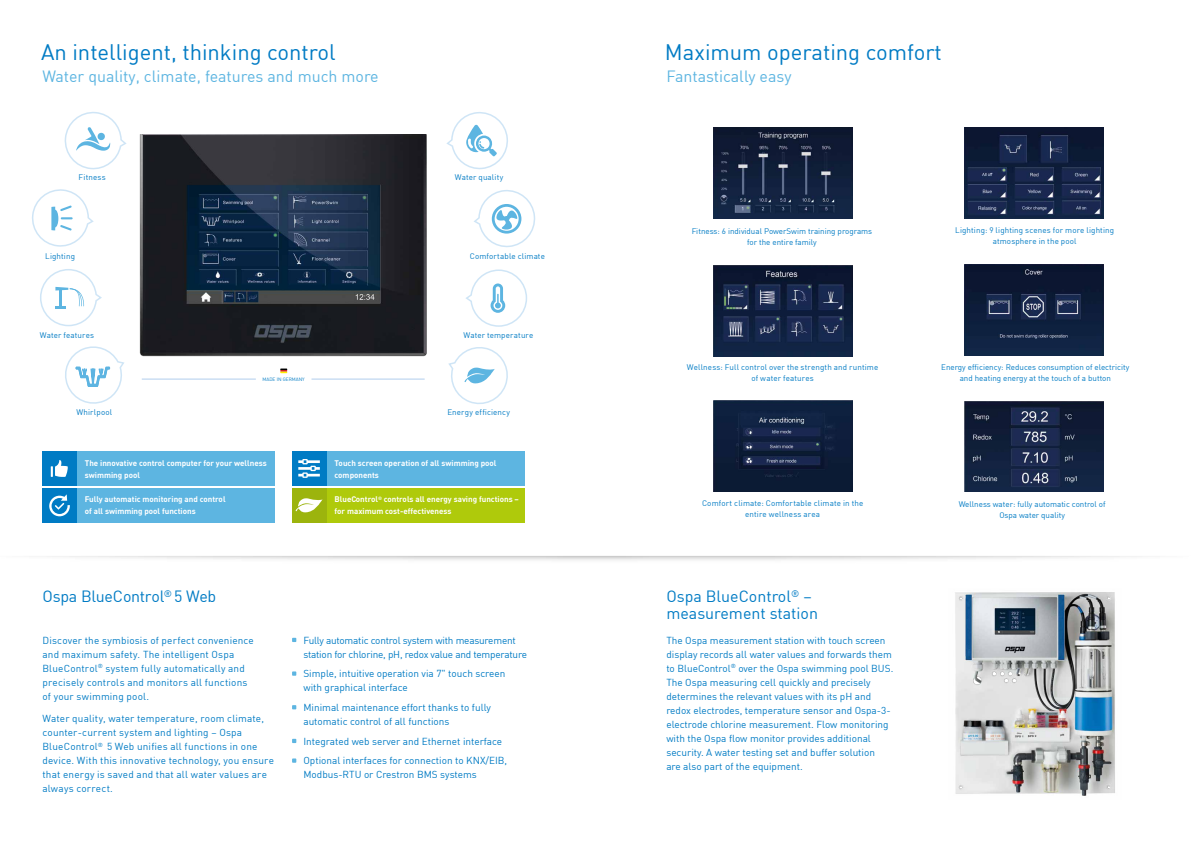
<style>
.page{position:relative;width:1191px;height:842px;background:#fff}
.page>*{position:absolute;margin:0;border:0;box-sizing:border-box;transform-origin:0 0}
.t1{font:22px "DIN";color:#007bc4}
.t2{font:16px "DIN";color:#5db5e1}
.t3{font:16px/17px "DIN";color:#007bc4}
.t4{font:10px/14px "DIN";color:#007bc4}
.t5{font:10px/14px "DIN";letter-spacing:-.02em;color:#007bc4}
.t6{font:8px/11px "DIN";letter-spacing:.01em;color:#007bc4;text-align:center}
.t7{font:700 8px/12px "DIN";color:#fff}
.t8{font:4.8px "DIN";color:#007bc4}
</style>
<div class="page">
<svg style="left:292px;top:638px;width:4px;height:4px"></svg>
<svg style="left:292px;top:671px;width:4px;height:5px"></svg>
<svg style="left:292px;top:705px;width:4px;height:4px"></svg>
<svg style="left:292px;top:739px;width:4px;height:4px"></svg>
<svg style="left:292px;top:758px;width:4px;height:5px"></svg>
<img style="left:139px;top:135px;width:288px;height:222px">
<svg style="left:280px;top:369px;width:7px;height:4px"></svg>
<hr style="left:142px;top:379px;width:114px;height:1px;background:#b0cded">
<hr style="left:311px;top:379px;width:113px;height:1px;background:#b0cded">
<svg style="left:32px;top:189px;width:62px;height:58px"></svg>
<svg style="left:40px;top:269px;width:62px;height:58px"></svg>
<svg style="left:65px;top:346px;width:59px;height:58px"></svg>
<svg style="left:474px;top:190px;width:62px;height:58px"></svg>
<svg style="left:64px;top:112px;width:63px;height:58px"></svg>
<svg style="left:446px;top:112px;width:62px;height:58px"></svg>
<svg style="left:465px;top:269px;width:62px;height:58px"></svg>
<svg style="left:448px;top:347px;width:60px;height:57px"></svg>
<img style="left:954px;top:590px;width:161px;height:206px">
<div style="left:326px;top:488px;width:198px;height:34px;background:#afca0b"></div>
<div style="left:292px;top:488px;width:34px;height:34px;background:#9cb40d"></div>
<div style="left:76px;top:488px;width:199px;height:34px;background:#5db5e1"></div>
<div style="left:43px;top:488px;width:34px;height:34px;background:#007bc4"></div>
<div style="left:326px;top:451px;width:198px;height:34px;background:#5db5e1"></div>
<div style="left:292px;top:451px;width:34px;height:34px;background:#007bc4"></div>
<svg style="left:298px;top:459px;width:22px;height:19px"></svg>
<div style="left:76px;top:451px;width:199px;height:34px;background:#5db5e1"></div>
<div style="left:42px;top:451px;width:34px;height:34px;background:#007bc4"></div>
<svg style="left:51px;top:460px;width:17px;height:17px"></svg>
<svg style="left:295px;top:498px;width:27px;height:15px"></svg>
<svg style="left:49px;top:494px;width:21px;height:22px"></svg>
<img style="left:713px;top:128px;width:139px;height:90px">
<img style="left:713px;top:266px;width:139px;height:90px">
<img style="left:713px;top:400px;width:139px;height:91px">
<img style="left:964px;top:265px;width:139px;height:91px">
<img style="left:964px;top:401px;width:139px;height:91px">
<img style="left:964px;top:128px;width:139px;height:90px">
<h1 class="t1" style="left:41px;top:38px;width:296px">An intelligent, thinking control</h1>
<h2 class="t2" style="left:43px;top:66px;width:338px">Water quality, climate, features and much more</h2>
<p class="t6" style="left:79px;top:171px;width:29px">Fitness</p>
<p class="t6" style="left:455px;top:171px;width:50px">Water quality</p>
<p class="t6" style="left:45px;top:251px;width:31px">Lighting</p>
<p class="t6" style="left:470px;top:250px;width:77px">Comfortable climate</p>
<p class="t6" style="left:40px;top:329px;width:56px">Water features</p>
<p class="t6" style="left:463px;top:329px;width:71px">Water temperature</p>
<p class="t8" style="left:262px;top:376px;width:44px">MADE IN GERMANY</p>
<p class="t6" style="left:76px;top:407px;width:37px">Whirlpool</p>
<p class="t6" style="left:447px;top:406px;width:64px">Energy efficiency</p>
<p class="t7" style="left:85px;top:456px;width:183px">The innovative control computer for your wellness swimming pool</p>
<p class="t7" style="left:334px;top:456px;width:163px">Touch screen operation of all swimming pool components</p>
<p class="t7" style="left:85px;top:493px;width:142px">Fully automatic monitoring and control of all swimming pool functions</p>
<p class="t7" style="left:334px;top:493px;width:186px">BlueControl<sup>®</sup> controls all energy saving functions – for maximum cost-effectiveness</p>
<h1 class="t1" style="left:665px;top:38px;width:278px">Maximum operating comfort</h1>
<h2 class="t2" style="left:666px;top:66px;width:127px">Fantastically easy</h2>
<p class="t6" style="left:691px;top:225px;width:182px">Fitness: 6 individual PowerSwim training programs for the entire family</p>
<p class="t6" style="left:955px;top:225px;width:160px">Lighting: 9 lighting scenes for more lighting atmosphere in the pool</p>
<p class="t6" style="left:687px;top:361px;width:193px">Wellness: Full control over the strength and runtime of water features</p>
<p class="t6" style="left:941px;top:361px;width:190px">Energy efficiency: Reduces consumption of electricity and heating energy at the touch of a button</p>
<p class="t6" style="left:702px;top:497px;width:163px">Comfort climate: Comfortable climate in the entire wellness area</p>
<p class="t6" style="left:958px;top:499px;width:148px">Wellness water: fully automatic control of<br>Ospa water quality</p>
<h2 class="t3" style="left:43px;top:587px;width:175px">Ospa BlueControl<sup>®</sup> 5 Web</h2>
<h2 class="t3" style="left:666px;top:587px;width:153px">Ospa BlueControl<sup>®</sup> – measurement station</h2>
<p class="t5" style="left:303px;top:633px;width:225px">Fully automatic control system with measurement station for chlorine, pH, redox value and temperature</p>
<p class="t4" style="left:303px;top:666px;width:203px">Simple, intuitive operation via 7" touch screen with graphical interface</p>
<p class="t4" style="left:303px;top:700px;width:189px">Minimal maintenance effort thanks to fully automatic control of all functions</p>
<p class="t4" style="left:303px;top:731px;width:205px;line-height:19.7px">Integrated web server and Ethernet interface<br>Optional interfaces for connection to KNX/EIB,</p>
<p class="t4" style="left:303px;top:767px;width:175px">Modbus-RTU or Crestron BMS systems</p>
<p class="t4" style="left:666px;top:633px;width:228px">The Ospa measurement station with touch screen display records all water values and forwards them to BlueControl<sup>®</sup> over the Ospa swimming pool BUS.<br>The Ospa measuring cell quickly and precisely determines the relevant values with its pH and redox electrodes, temperature sensor and Ospa-3- electrode chlorine measurement. Flow monitoring with the Ospa flow monitor provides additional security. A water testing set and buffer solution<br>are also part of the equipment.</p>
<p class="t4" style="left:43px;top:633px;width:213px">Discover the symbiosis of perfect convenience and maximum safety. The intelligent Ospa BlueControl<sup>®</sup> system fully automatically and precisely controls and monitors all functions of your swimming pool.</p>
<p class="t4" style="left:43px;top:711px;width:233px">Water quality, water temperature, room climate, counter-current system and lighting – Ospa BlueControl<sup>®</sup> 5 Web unifies all functions in one device. With this innovative technology, you ensure that energy is saved and that all water values are always correct.</p>
</div>
